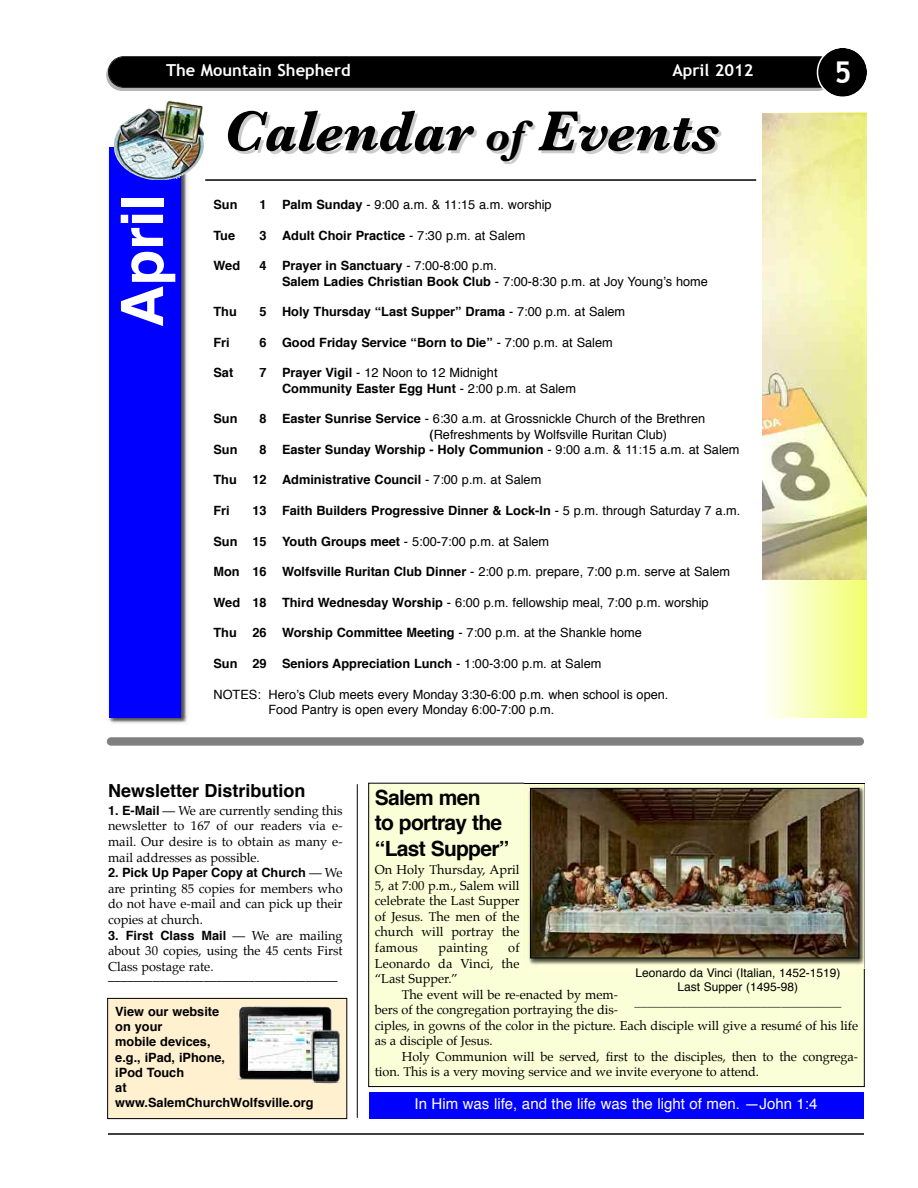
<style>
.page{position:relative;width:918px;height:1188px;background:#fff}
.page>*{position:absolute;margin:0;border:0;box-sizing:border-box;transform-origin:0 0}
.t1{font:italic 700 58.5px "Baskerville";letter-spacing:-.005em;color:#000}
.t2{font:700 58.5px "Helvetica";color:#fff}
.t3{font:700 30px "Trebuchet MS";color:#fff}
.t4{font:700 21px/25.2px "Helvetica";letter-spacing:-.035em;color:#000}
.t5{font:700 18px "Helvetica";color:#000}
.t6{font:700 16.5px "Trebuchet MS";color:#fff}
.t7{font:15px "Helvetica";color:#fff}
.t8{font:12.75px/15.6px "Palatino";letter-spacing:-.005em;color:#000;text-align:justify}
.t9{font:700 12.75px/15.3px "Helvetica";color:#000}
.t10{font:12.75px/15.3px "Helvetica";color:#000}
.t11{font:12.75px "Palatino";letter-spacing:.02em;color:#000}
.t12{font:12px/14.4px "Helvetica";color:#000;text-align:center}
.s1{font-size:45px}
.s2{font-weight:700}
.s3{font-weight:400}
.s4{font-family:"Helvetica";font-weight:700}
.s5{font-family:"Palatino";font-weight:400}
</style>
<div class="page">
<div style="left:106px;top:59px;width:728px;height:32px;background:#b3b3b3;border-radius:16px"></div>
<div style="left:109px;top:57px;width:726px;height:30px;background:#000;border-radius:15px"></div>
<div style="left:108px;top:56px;width:727px;height:32px;border:2px solid #000;border-radius:16px"></div>
<svg style="left:817px;top:48px;width:50px;height:49px"></svg>
<hr style="left:108px;top:1133px;width:756px;height:2px;background:#000">
<hr style="left:205px;top:179px;width:551px;height:2px;background:#000">
<img style="left:109px;top:146px;width:79px;height:578px">
<div style="left:109px;top:147px;width:72px;height:570px;background:#00f"></div>
<img style="left:114px;top:100px;width:90px;height:79px">
<div style="left:763px;top:113px;width:103px;height:604px;background:linear-gradient(to right,#fffffc,#f1ff6e)"></div>
<img style="left:763px;top:113px;width:103px;height:467px">
<hr style="left:357px;top:784px;width:1px;height:334px;background:#000">
<div style="left:107px;top:737px;width:757px;height:9px;background:#808080;border-radius:4px"></div>
<div style="left:108px;top:998px;width:239px;height:121px;background:#fff0d0"></div>
<div style="left:107px;top:998px;width:240px;height:121px;border:1px solid #000"></div>
<img style="left:236px;top:1006px;width:104px;height:77px">
<div style="left:369px;top:783px;width:495px;height:304px;background:#fbffd7"></div>
<img style="left:525px;top:783px;width:340px;height:186px">
<img style="left:532px;top:790px;width:325px;height:166px">
<div style="left:530px;top:788px;width:329px;height:170px;border:1px solid #000"></div>
<div style="left:369px;top:1092px;width:495px;height:27px;background:#00f"></div>
<p class="t6" style="left:166px;top:61px;width:186px">The Mountain Shepherd</p>
<p class="t6" style="left:672px;top:61px;width:83px">April 2012</p>
<h2 class="t3" style="left:834px;top:54px;width:19px">5</h2>
<h1 class="t1" style="left:223px;top:99px;width:498px">Calendar <span class="s1">of</span> Events</h1>
<h1 class="t2" style="left:118px;top:328px;width:135px;rotate:-90deg">April</h1>
<p class="t9" style="left:213px;top:198px;width:26px">Sun</p>
<p class="t10" style="left:260px;top:198px;width:294px"><span class="s2">1 Palm Sunday</span> - 9:00 a.m. &amp; 11:15 a.m. worship</p>
<p class="t9" style="left:213px;top:229px;width:23px">Tue</p>
<p class="t9" style="left:260px;top:229px;width:267px">3 Adult Choir Practice <span class="s3">- 7:30 p.m. at Salem</span></p>
<p class="t9" style="left:213px;top:259px;width:28px">Wed</p>
<p class="t9" style="left:282px;top:259px;width:427px;text-indent:-23px">4 Prayer in Sanctuary <span class="s3">- 7:00-8:00 p.m.<br></span>Salem Ladies Christian Book Club <span class="s3">- 7:00-8:30 p.m. at Joy Young’s home</span></p>
<p class="t9" style="left:213px;top:305px;width:25px">Thu</p>
<p class="t9" style="left:260px;top:305px;width:367px">5 Holy Thursday “Last Supper” Drama <span class="s3">- 7:00 p.m. at Salem</span></p>
<p class="t9" style="left:213px;top:336px;width:18px">Fri</p>
<p class="t9" style="left:260px;top:336px;width:355px">6 Good Friday Service “Born to Die” <span class="s3">- 7:00 p.m. at Salem</span></p>
<p class="t9" style="left:213px;top:366px;width:21px">Sat</p>
<p class="t10" style="left:282px;top:366px;width:295px;text-indent:-23px"><span class="s2">7 Prayer Vigil</span> - 12 Noon to 12 Midnight<br><span class="s2">Community Easter Egg Hunt</span> - 2:00 p.m. at Salem</p>
<p class="t9" style="left:213px;top:412px;width:26px">Sun</p>
<p class="t10" style="left:429px;top:412px;width:277px;text-indent:-170px"><span class="s2">8 Easter Sunrise Service</span> - 6:30 a.m. at Grossnickle Church of the Brethren <span class="s2">(</span>Refreshments by Wolfsville Ruritan Club)</p>
<p class="t9" style="left:213px;top:443px;width:26px">Sun</p>
<p class="t9" style="left:260px;top:443px;width:482px">8 Easter Sunday Worship - Holy Communion <span class="s3">- 9:00 a.m. &amp; 11:15 a.m. at Salem</span></p>
<p class="t9" style="left:213px;top:473px;width:329px">Thu 12 Administrative Council <span class="s3">- 7:00 p.m. at Salem</span></p>
<p class="t9" style="left:213px;top:504px;width:18px">Fri</p>
<p class="t9" style="left:252px;top:504px;width:489px">13 Faith Builders Progressive Dinner &amp; Lock-in <span class="s3">- 5 p.m. through Saturday 7 a.m.</span></p>
<p class="t10" style="left:213px;top:535px;width:337px"><span class="s2">Sun 15 Youth Groups meet</span> - 5:00-7:00 p.m. at Salem</p>
<p class="t10" style="left:213px;top:565px;width:518px"><span class="s2">Mon 16 Wolfsville Ruritan Club Dinner</span> - 2:00 p.m. prepare, 7:00 p.m. serve at Salem</p>
<p class="t10" style="left:213px;top:596px;width:497px"><span class="s2">Wed 18 Third Wednesday Worship</span> - 6:00 p.m. fellowship meal, 7:00 p.m. worship</p>
<p class="t9" style="left:213px;top:626px;width:430px">Thu 26 Worship Committee Meeting <span class="s3">- 7:00 p.m. at the Shankle home</span></p>
<p class="t9" style="left:213px;top:657px;width:389px">Sun 29 Seniors Appreciation Lunch <span class="s3">- 1:00-3:00 p.m. at Salem</span></p>
<p class="t10" style="left:268px;top:688px;width:402px;text-indent:-55px">NOTES: Hero’s Club meets every Monday 3:30-6:00 p.m. when school is open.<br>Food Pantry is open every Monday 6:00-7:00 p.m.</p>
<h3 class="t5" style="left:108px;top:783px;width:199px">Newsletter Distribution</h3>
<p class="t8" style="left:108px;top:804px;width:236px"><span class="s4">1. E-Mail</span> — We are currently sending this newsletter to 167 of our readers via e&shy;mail. Our desire is to obtain as many e&shy;mail addresses as possible.</p>
<p class="t9" style="left:108px;top:866px;width:236px">2. Pick Up Paper Copy at Church <span class="s5">— We</span></p>
<p class="t8" style="left:108px;top:882px;width:236px">are printing 85 copies for members who do not have e-mail and can pick up their copies at church.</p>
<p class="t9" style="left:108px;top:929px;width:236px">3. First Class Mail <span class="s5">— We are mailing</span></p>
<p class="t8" style="left:108px;top:944px;width:236px">about 30 copies, using the 45 cents First<br>Class postage rate.</p>
<p class="t8" style="left:108px;top:968px;width:231px">____________________________________</p>
<p class="t9" style="left:115px;top:1005px;width:200px">View our website<br>on your<br>mobile devices,<br>e.g., iPad, iPhone,<br>iPod Touch<br>at www.SalemChurchWolfsville.org</p>
<h3 class="t4" style="left:375px;top:787px;width:136px">Salem men<br>to portray the “Last Supper”</h3>
<p class="t8" style="left:375px;top:863px;width:146px">On Holy Thursday, April 5, at 7:00 p.m., Salem will celebrate the Last Supper of Jesus. The men of the church will portray the famous</p>
<p class="t8" style="left:375px;top:941px;width:146px;text-indent:133px">of Leonardo da Vinci, the “Last Supper.”</p>
<p class="t8" style="left:375px;top:987px;width:485px;text-align:left;text-indent:27px">The event will be re-enacted by mem-<br>bers of the congregation portraying the dis-<br>ciples, in gowns of the color in the picture. Each disciple will give a resumé of his life as a disciple of Jesus.</p>
<p class="t8" style="left:375px;top:1050px;width:485px;text-indent:27px">Holy Communion will be served, first to the disciples, then to the congrega&shy;tion. This is a very moving service and we invite everyone to attend.</p>
<p class="t11" style="left:438px;top:942px;width:51px">painting</p>
<p class="t12" style="left:635px;top:967px;width:208px">Leonardo da Vinci (Italian, 1452-1519)<br>Last Supper (1495-98) _______________________________</p>
<p class="t7" style="left:415px;top:1098px;width:404px">In Him was life, and the life was the light of men. —John 1:4</p>
</div>
